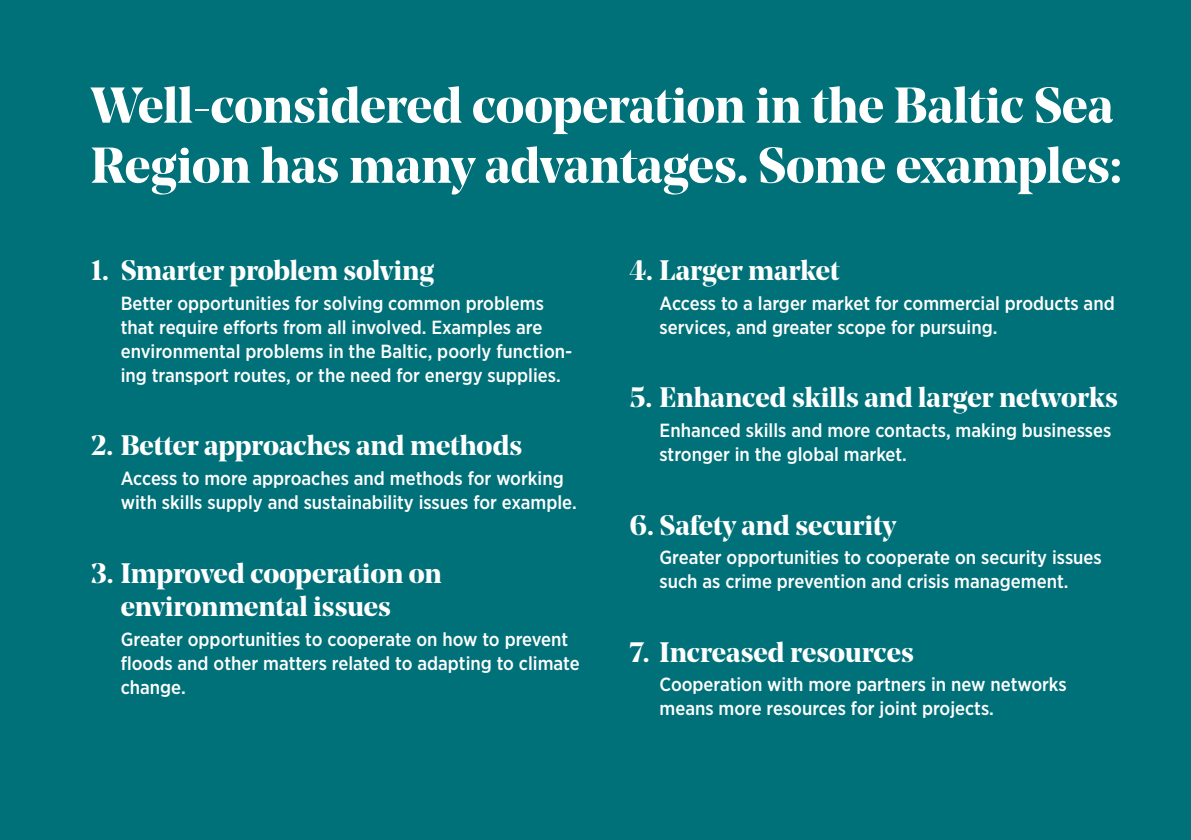
<style>
.page{position:relative;width:1191px;height:840px;background:#fff}
.page>*{position:absolute;margin:0;border:0;box-sizing:border-box;transform-origin:0 0}
.t1{font:700 50px/60px "Noe Display";color:#fff}
.b{font:700 28px/33.6px "Noe Display";color:#fff}
.c{font:500 19px/24px "Gotham Narrow";color:#fff}
</style>
<div class="page">
<div style="left:0;top:0;width:1191px;height:839px;background:#007179"></div>
<h2 class="t1" style="left:91px;top:74px;width:1032px">Well-considered cooperation in the Baltic Sea<br>Region has many advantages. Some examples:</h2>
<p class="b" style="left:91px;top:253px;width:345px">1. Smarter problem solving</p>
<p class="c" style="left:121px;top:291px;width:453px">Better opportunities for solving common problems that require efforts from all involved. Examples are environmental problems in the Baltic, poorly function&shy;ing transport routes, or the need for energy supplies.</p>
<p class="b" style="left:91px;top:428px;width:433px">2. Better approaches and methods</p>
<p class="c" style="left:121px;top:466px;width:457px">Access to more approaches and methods for working with skills supply and sustainability issues for example.</p>
<p class="b" style="left:121px;top:555px;width:322px;text-indent:-30px">3. Improved cooperation on environmental issues</p>
<p class="c" style="left:121px;top:626px;width:460px">Greater opportunities to cooperate on how to prevent floods and other matters related to adapting to climate change.</p>
<p class="b" style="left:629px;top:253px;width:211px">4. Larger market</p>
<p class="c" style="left:659px;top:291px;width:457px">Access to a larger market for commercial products and services, and greater scope for pursuing.</p>
<p class="b" style="left:629px;top:380px;width:490px">5. Enhanced skills and larger networks</p>
<p class="c" style="left:659px;top:418px;width:453px">Enhanced skills and more contacts, making businesses stronger in the global market.</p>
<p class="b" style="left:629px;top:507px;width:268px">6. Safety and security</p>
<p class="c" style="left:659px;top:545px;width:444px">Greater opportunities to cooperate on security issues such as crime prevention and crisis management.</p>
<p class="b" style="left:629px;top:634px;width:286px">7. Increased resources</p>
<p class="c" style="left:659px;top:672px;width:409px">Cooperation with more partners in new networks means more resources for joint projects.</p>
</div>
